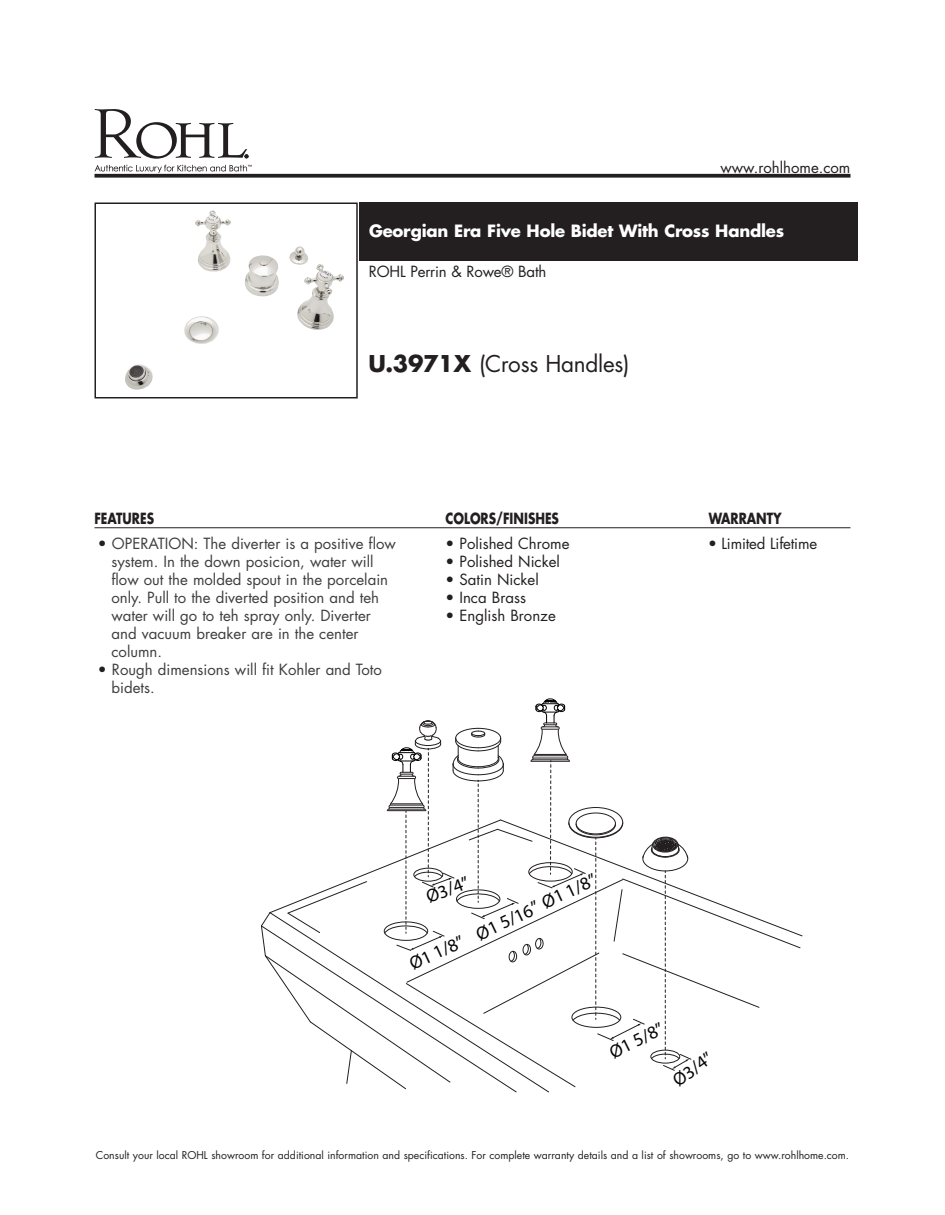
<style>
.page{position:relative;width:945px;height:1215px;background:#fff}
.page>*{position:absolute;margin:0;border:0;box-sizing:border-box;transform-origin:0 0}
.t1{font:22.5px "Futura";letter-spacing:-.01em;color:#231f20}
.t2{font:18.45px "Myriad Pro";color:#040503}
.t3{font:700 16.5px "Futura";letter-spacing:-.015em;color:#fff}
.t4{font:15px/18px "Futura";color:#3e3e3f}
.t5{font:15px "Futura";color:#231f20}
.t6{font:700 15px "Futura";color:#231f20;scale:.8 1}
.t7{font:10.5px "Futura";color:#231f20}
.s1{font-weight:700}
.s2{color:#231f20}
</style>
<div class="page">
<img style="left:125px;top:210px;width:219px;height:180px">
<div style="left:94px;top:202px;width:264px;height:196px;border:2px solid #231f20"></div>
<svg style="left:94px;top:174px;width:756px;height:4px;background:#383435"></svg>
<div style="left:359px;top:202px;width:498px;height:59px;background:#231f20"></div>
<hr style="left:94px;top:527px;width:756px;height:1px;background:#231f20">
<svg style="left:95px;top:109px;width:153px;height:50px"></svg>
<svg style="left:94px;top:165px;width:158px;height:8px"></svg>
<svg style="left:261px;top:699px;width:541px;height:393px"></svg>
<p class="t5" style="left:720px;top:160px;width:132px">www.rohlhome.com</p>
<p class="t3" style="left:369px;top:224px;width:417px">Georgian Era Five Hole Bidet With Cross Handles</p>
<p class="t5" style="left:369px;top:265px;width:179px">ROHL Perrin &amp; Rowe® Bath</p>
<h1 class="t1" style="left:368px;top:354px;width:263px"><span class="s1">U.3971X</span> (Cross Handles)</h1>
<p class="t6" style="left:94px;top:511px;width:76px">FEATURES</p>
<p class="t6" style="left:446px;top:511px;width:143px">COLORS/FINISHES</p>
<p class="t6" style="left:709px;top:511px;width:93px">WARRANTY</p>
<p class="t4" style="left:111px;top:536px;width:286px;text-indent:-14px"><span class="s2">•</span> OPERATION: The diverter is a positive flow system. In the down posicion, water will flow out the molded spout in the porcelain only. Pull to the diverted position and teh water will go to teh spray only. Diverter and vacuum breaker are in the center column.</p>
<p class="t4" style="left:111px;top:662px;width:272px;text-indent:-13px"><span class="s2">•</span> Rough dimensions will fit Kohler and Toto bidets.</p>
<p class="t5" style="left:446px;top:537px;width:126px">• Polished Chrome</p>
<p class="t5" style="left:446px;top:555px;width:116px">• Polished Nickel</p>
<p class="t5" style="left:446px;top:573px;width:95px">• Satin Nickel</p>
<p class="t5" style="left:445px;top:591px;width:82px">• Inca Brass</p>
<p class="t5" style="left:445px;top:609px;width:112px">• English Bronze</p>
<p class="t5" style="left:708px;top:537px;width:111px">• Limited Lifetime</p>
<p class="t2" style="left:408px;top:959px;width:205px;rotate:-25deg">Ø1 1/8” Ø1 5/16” Ø1 1/8”</p>
<p class="t2" style="left:424px;top:891px;width:46px;rotate:-21deg">Ø3/4”</p>
<p class="t2" style="left:608px;top:1048px;width:59px;rotate:-27deg">Ø1 5/8”</p>
<p class="t2" style="left:671px;top:1077px;width:46px;rotate:-36deg">Ø3/4”</p>
<p class="t7" style="left:96px;top:1151px;width:755px">Consult your local ROHL showroom for additional information and specifications. For complete warranty details and a list of showrooms, go to www.rohlhome.com.</p>
</div>
